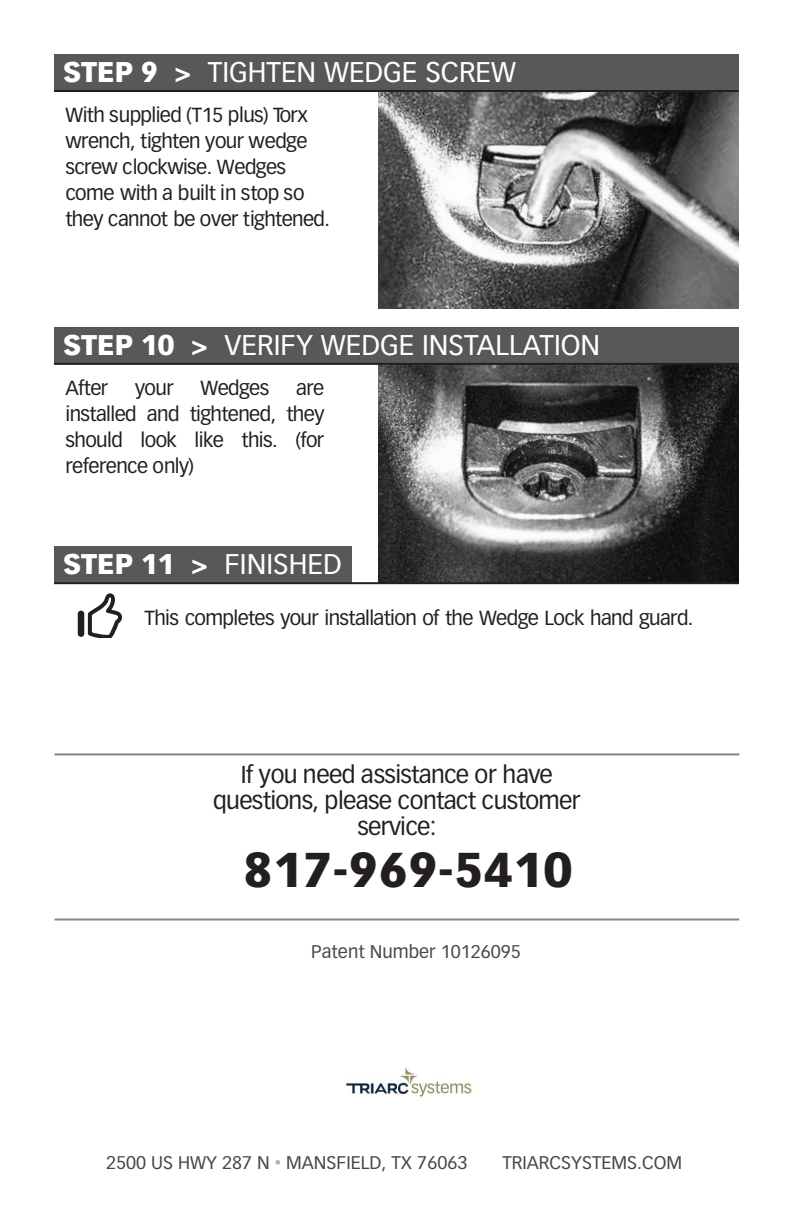
<style>
.page{position:relative;width:792px;height:1224px;background:#fff}
.page>*{position:absolute;margin:0;border:0;box-sizing:border-box;transform-origin:0 0}
.t1{font:900 48px "Vectora LT Pro";letter-spacing:.03em;color:#231f20}
.t2{font:28px "Vectora LT Pro";color:#fff}
.t3{font:28px "Vectora LT Std";color:#fff}
.t4{font:24px/26px "Vectora LT Pro";letter-spacing:-.03em;color:#231f20;text-align:center}
.t5{font:20px/26px "Vectora LT Pro";letter-spacing:-.03em;color:#231f20}
.t6{font:18px "Vectora LT Pro";color:#484849}
.s1{font-weight:900}
.s2{font-family:"DIN Pro";font-weight:300;font-size:14px;color:#b0acad}
</style>
<div class="page">
<img style="left:378px;top:92px;width:361px;height:216px">
<img style="left:378px;top:365px;width:361px;height:217px">
<div style="left:54px;top:54px;width:685px;height:37px;background:#57585a"></div>
<div style="left:54px;top:327px;width:685px;height:37px;background:#57585a"></div>
<div style="left:54px;top:546px;width:297px;height:36px;background:#57585a"></div>
<hr style="left:54px;top:582px;width:685px;height:2px;background:#231f20">
<hr style="left:55px;top:753px;width:684px;height:2px;background:#888385">
<hr style="left:55px;top:918px;width:684px;height:2px;background:#888385">
<hr style="left:54px;top:363px;width:685px;height:2px;background:#231f20">
<hr style="left:54px;top:90px;width:685px;height:2px;background:#231f20">
<svg style="left:88px;top:593px;width:34px;height:45px"></svg>
<div style="left:78px;top:611px;width:6px;height:26px;background:#231f20;border-radius:3px"></div>
<img style="left:346px;top:1067px;width:126px;height:30px">
<p class="t2" style="left:63px;top:55px;width:455px"><span class="s1">STEP 9 &gt;</span> TIGHTEN WEDGE SCREW</p>
<p class="t5" style="left:66px;top:102px;width:266px">With supplied (T15 plus) Torx wrench, tighten your wedge screw clockwise. Wedges come with a built in stop so they cannot be over tightened.</p>
<p class="t3" style="left:63px;top:329px;width:539px"><span class="s1">STEP 10 &gt;</span> VERIFY WEDGE INSTALLATION</p>
<p class="t5" style="left:66px;top:375px;width:44px">After</p>
<p class="t5" style="left:135px;top:375px;width:40px">your</p>
<p class="t5" style="left:201px;top:375px;width:70px">Wedges</p>
<p class="t5" style="left:66px;top:375px;width:260px;text-align:justify;text-indent:231px">are installed and tightened, they should look like this. (for reference only)</p>
<p class="t2" style="left:63px;top:547px;width:280px"><span class="s1">STEP 11 &gt;</span> FINISHED</p>
<p class="t5" style="left:145px;top:605px;width:550px">This completes your installation of the Wedge Lock hand guard.</p>
<p class="t4" style="left:213px;top:761px;width:369px">If you need assistance or have questions, please contact customer service:</p>
<p class="t1" style="left:244px;top:840px;width:330px">817-969-5410</p>
<p class="t6" style="left:311px;top:941px;width:211px">Patent Number 10126095</p>
<p class="t6" style="left:106px;top:1152px;width:363px">2500 US HWY 287 N <span class="s2">•</span> MANSFIELD, TX 76063</p>
<p class="t6" style="left:502px;top:1152px;width:181px">TRIARCSYSTEMS.COM</p>
</div>
